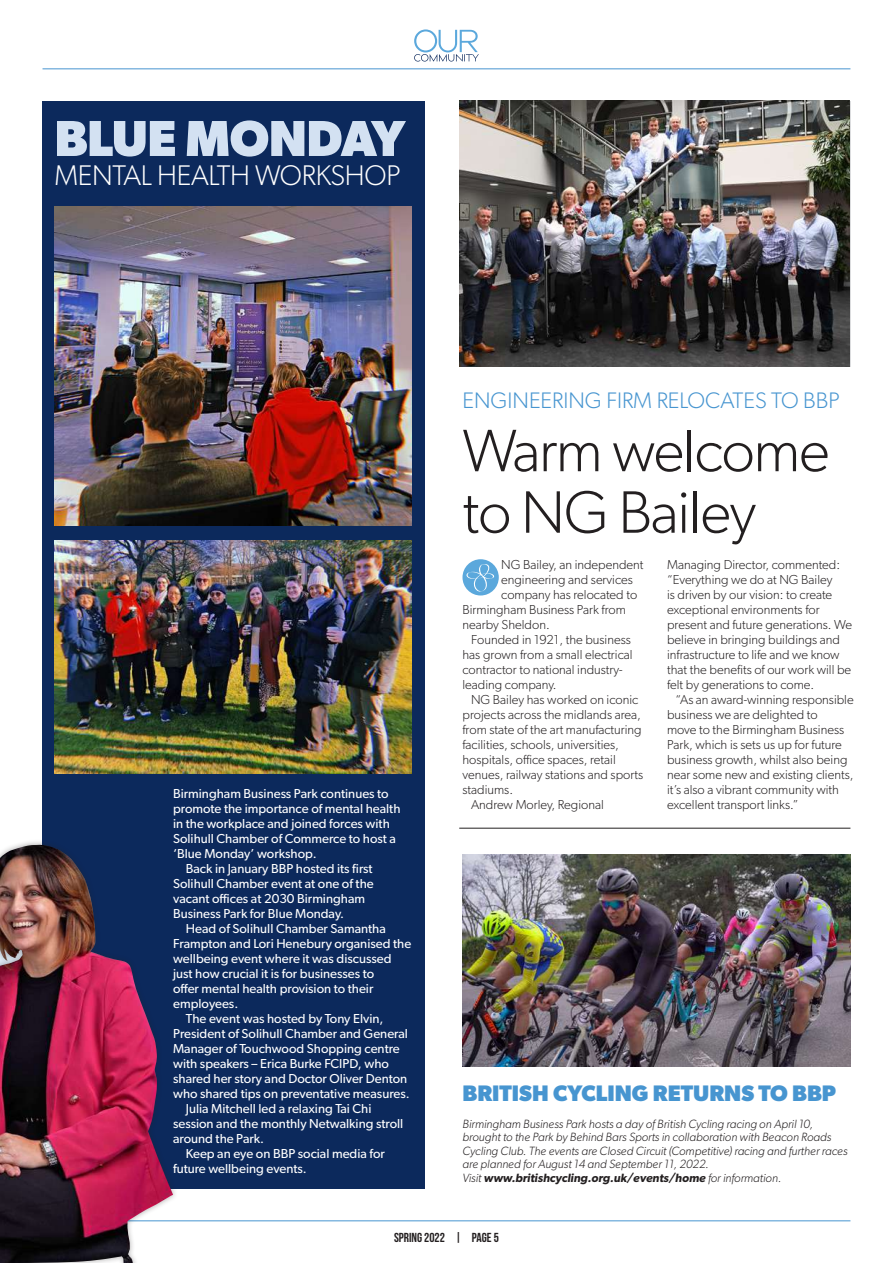
<style>
.page{position:relative;width:893px;height:1263px;background:#fff}
.page>*{position:absolute;margin:0;border:0;box-sizing:border-box;transform-origin:0 0}
.t1{font:300 60px/61.5px "Gibson";letter-spacing:-.02em;color:#231f20}
.t2{font:700 50.7px "Gibson";letter-spacing:-.01em;color:#d3e1f2}
.t3{font:300 28.5px "Gibson";letter-spacing:-.01em;color:#fff}
.t4{font:300 22.5px "Gibson";color:#4795d0}
.t5{font:700 22.5px "Gibson";color:#4795d0}
.t6{font:300 13.05px/15px "Gibson";color:#231f20}
.t7{font:13.05px "Gibson";color:#fff}
.t8{font:13.05px "Bebas Neue";color:#231f20}
.t9{font:italic 300 12px/13.5px "Gibson";color:#231f20}
.s1{font-weight:600}
</style>
<div class="page">
<hr style="left:43px;top:1220px;width:807px;height:1px;background:#4795d0">
<hr style="left:43px;top:68px;width:807px;height:1px;background:#4795d0">
<svg style="left:414px;top:29px;width:65px;height:33px"></svg>
<div style="left:462px;top:559px;width:37px;height:36px;background:#5ba8dc;border-radius:50%"></div>
<svg style="left:466px;top:564px;width:28px;height:28px"></svg>
<img style="left:459px;top:101px;width:390px;height:265px">
<div style="left:43px;top:101px;width:382px;height:1088px;background:#0c295c"></div>
<div style="left:0;top:839px;width:178px;height:424px;background:#231f20;opacity:.34"></div>
<img style="left:0;top:845px;width:173px;height:418px">
<img style="left:54px;top:207px;width:357px;height:318px">
<img style="left:54px;top:541px;width:357px;height:233px">
<hr style="left:459px;top:828px;width:391px;height:1px;background:#231f20">
<img style="left:462px;top:854px;width:388px;height:213px">
<h2 class="t2" style="left:54px;top:108px;width:352px">BLUE MONDAY</h2>
<h3 class="t3" style="left:54px;top:157px;width:348px">MENTAL HEALTH WORKSHOP</h3>
<p class="t7" style="left:173px;top:785px;width:217px">Birmingham Business Park continues to</p>
<p class="t7" style="left:173px;top:800px;width:229px">promote the importance of mental health</p>
<p class="t7" style="left:173px;top:815px;width:218px">in the workplace and joined forces with</p>
<p class="t7" style="left:173px;top:830px;width:224px">Solihull Chamber of Commerce to host a</p>
<p class="t7" style="left:173px;top:845px;width:145px">‘Blue Monday’ workshop.</p>
<p class="t7" style="left:186px;top:860px;width:188px">Back in January BBP hosted its first</p>
<p class="t7" style="left:173px;top:875px;width:202px">Solihull Chamber event at one of the</p>
<p class="t7" style="left:173px;top:890px;width:193px">vacant offices at 2030 Birmingham</p>
<p class="t7" style="left:173px;top:905px;width:172px">Business Park for Blue Monday.</p>
<p class="t7" style="left:186px;top:920px;width:201px">Head of Solihull Chamber Samantha</p>
<p class="t7" style="left:173px;top:935px;width:240px">Frampton and Lori Henebury organised the</p>
<p class="t7" style="left:173px;top:950px;width:220px">wellbeing event where it was discussed</p>
<p class="t7" style="left:173px;top:965px;width:202px">just how crucial it is for businesses to</p>
<p class="t7" style="left:173px;top:980px;width:202px">offer mental health provision to their</p>
<p class="t7" style="left:173px;top:995px;width:67px">employees.</p>
<p class="t7" style="left:186px;top:1010px;width:199px">The event was hosted by Tony Elvin,</p>
<p class="t7" style="left:173px;top:1025px;width:236px">President of Solihull Chamber and General</p>
<p class="t7" style="left:173px;top:1040px;width:228px">Manager of Touchwood Shopping centre</p>
<p class="t7" style="left:173px;top:1055px;width:217px">with speakers – Erica Burke FCIPD, who</p>
<p class="t7" style="left:173px;top:1070px;width:236px">shared her story and Doctor Oliver Denton</p>
<p class="t7" style="left:173px;top:1085px;width:238px">who shared tips on preventative measures.</p>
<p class="t7" style="left:186px;top:1100px;width:187px">Julia Mitchell led a relaxing Tai Chi</p>
<p class="t7" style="left:173px;top:1115px;width:232px">session and the monthly Netwalking stroll</p>
<p class="t7" style="left:173px;top:1130px;width:93px">around the Park.</p>
<p class="t7" style="left:186px;top:1145px;width:201px">Keep an eye on BBP social media for</p>
<p class="t7" style="left:173px;top:1160px;width:135px">future wellbeing events.</p>
<h3 class="t4" style="left:462px;top:386px;width:379px">ENGINEERING FIRM RELOCATES TO BBP</h3>
<h1 class="t1" style="left:462px;top:419px;width:369px">Warm welcome to NG Bailey</h1>
<p class="t6" style="left:501px;top:556px;width:144px">NG Bailey, an independent</p>
<p class="t6" style="left:501px;top:571px;width:133px">engineering and services</p>
<p class="t6" style="left:501px;top:586px;width:138px">company has relocated to</p>
<p class="t6" style="left:462px;top:601px;width:165px">Birmingham Business Park from</p>
<p class="t6" style="left:462px;top:616px;width:89px">nearby Sheldon.</p>
<p class="t6" style="left:471px;top:631px;width:161px">Founded in 1921, the business</p>
<p class="t6" style="left:462px;top:646px;width:172px">has grown from a small electrical</p>
<p class="t6" style="left:462px;top:661px;width:162px">contractor to national industry-</p>
<p class="t6" style="left:462px;top:676px;width:96px">leading company.</p>
<p class="t6" style="left:471px;top:691px;width:169px">NG Bailey has worked on iconic</p>
<p class="t6" style="left:462px;top:706px;width:180px">projects across the midlands area,</p>
<p class="t6" style="left:462px;top:721px;width:181px">from state of the art manufacturing</p>
<p class="t6" style="left:462px;top:736px;width:158px">facilities, schools, universities,</p>
<p class="t6" style="left:462px;top:751px;width:155px">hospitals, office spaces, retail</p>
<p class="t6" style="left:462px;top:766px;width:182px">venues, railway stations and sports</p>
<p class="t6" style="left:462px;top:781px;width:52px">stadiums.</p>
<p class="t6" style="left:471px;top:796px;width:134px">Andrew Morley, Regional</p>
<p class="t6" style="left:667px;top:556px;width:187px">Managing Director, commented: “Everything we do at NG Bailey<br>is driven by our vision: to create exceptional environments for present and future generations. We believe in bringing buildings and infrastructure to life and we know that the benefits of our work will be felt by generations to come.</p>
<p class="t6" style="left:667px;top:691px;width:188px;text-indent:9px">“As an award-winning responsible business we are delighted to<br>move to the Birmingham Business<br>Park, which is sets us up for future business growth, whilst also being near some new and existing clients, it’s also a vibrant community with excellent transport links.”</p>
<h3 class="t5" style="left:462px;top:1080px;width:375px">BRITISH CYCLING RETURNS TO BBP</h3>
<p class="t9" style="left:462px;top:1116px;width:387px">Birmingham Business Park hosts a day of British Cycling racing on April 10, brought to the Park by Behind Bars Sports in collaboration with Beacon Roads Cycling Club. The events are Closed Circuit (Competitive) racing and further races are planned for August 14 and September 11, 2022.<br>Visit <span class="s1">www.britishcycling.org.uk/events/home</span> for information.</p>
<p class="t8" style="left:394px;top:1230px;width:106px">SPRING 2022 | PAGE 5</p>
</div>
